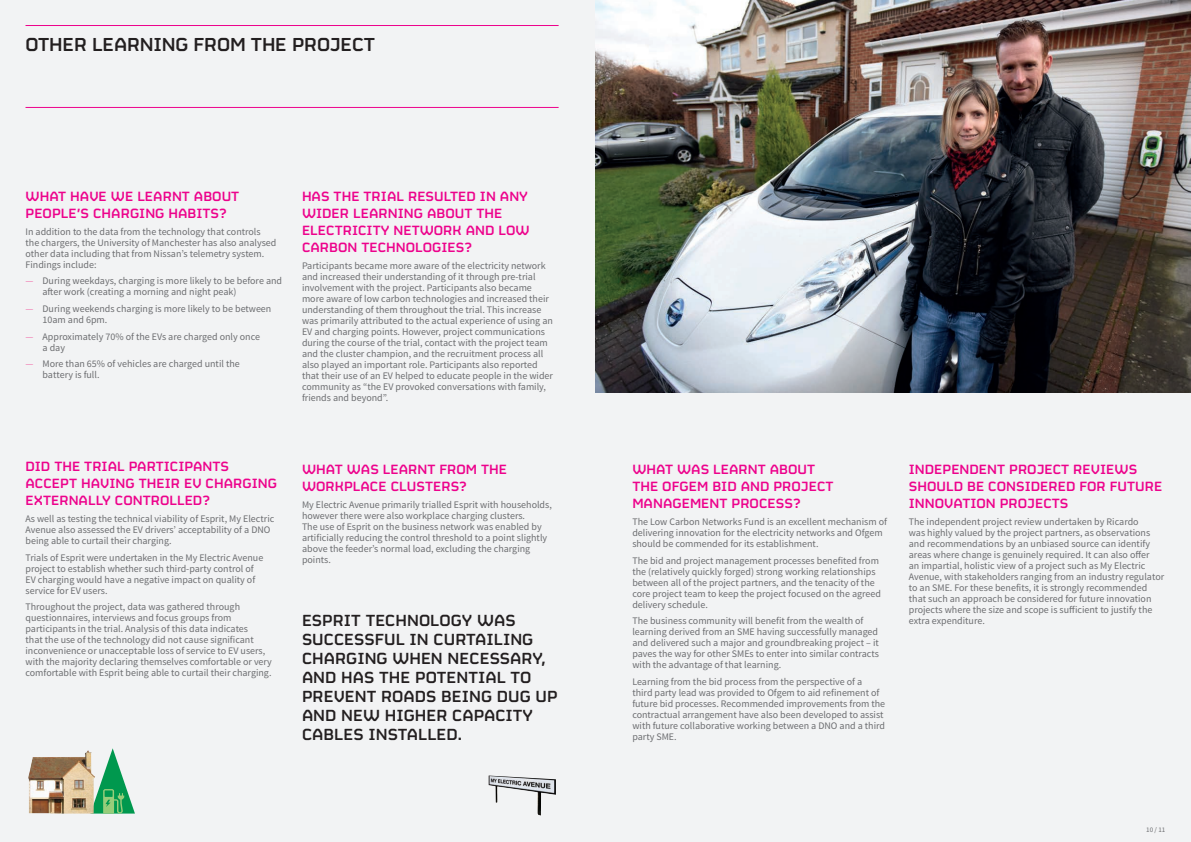
<style>
.page{position:relative;width:1191px;height:842px;background:#f2f3f4}
.page>*{position:absolute;margin:0;border:0;box-sizing:border-box;transform-origin:0 0}
.heading_larger{font:500 21px "FS Sinclair";letter-spacing:-.01em;color:#231f20}
.Intro_12pt{font:500 18px/19px "FS Sinclair";color:#231f20}
.subheads_larger{font:500 15px/17px "FS Sinclair";color:#ed028c}
.Body_Copy_10_11pt{font:10px/11px "Source Sans Pro";color:#6c6d70}
.Body_Copy_10_11pt-2{font:7px "Source Sans Pro";color:#6c6d70}
.s1{color:#f171ab}
</style>
<div class="page">
<img style="left:595px;top:0;width:596px;height:392px">
<hr style="left:26px;top:107px;width:532px;height:1px;background:#ed028c">
<hr style="left:26px;top:25px;width:532px;height:1px;background:#ed028c">
<svg style="left:95px;top:748px;width:40px;height:65px"></svg>
<img style="left:28px;top:751px;width:67px;height:62px">
<img style="left:488px;top:775px;width:68px;height:40px">
<p class="heading_larger" style="left:26px;top:28px;width:351px">OTHER LEARNING FROM THE PROJECT</p>
<p class="subheads_larger" style="left:26px;top:186px;width:215px">WHAT HAVE WE LEARNT ABOUT<br>PEOPLE’S CHARGING HABITS?</p>
<p class="Body_Copy_10_11pt" style="left:26px;top:226px;width:252px">In addition to the data from the technology that controls the chargers, the University of Manchester has also analysed other data including that from Nissan’s telemetry system.<br>Findings include:</p>
<p class="Body_Copy_10_11pt" style="left:43px;top:276px;width:241px;text-indent:-17px"><span class="s1">—</span> During weekdays, charging is more likely to be before and after work (creating a morning and night peak)</p>
<p class="Body_Copy_10_11pt" style="left:43px;top:303px;width:230px;text-indent:-17px"><span class="s1">—</span> During weekends charging is more likely to be between<br>10am and 6pm.</p>
<p class="Body_Copy_10_11pt" style="left:43px;top:331px;width:219px;text-indent:-17px"><span class="s1">—</span> Approximately 70% of the EVs are charged only once a day</p>
<p class="Body_Copy_10_11pt" style="left:43px;top:359px;width:199px;text-indent:-17px"><span class="s1">—</span> More than 65% of vehicles are charged until the battery is full.</p>
<p class="subheads_larger" style="left:302px;top:186px;width:229px">HAS THE TRIAL RESULTED IN ANY<br>WIDER LEARNING ABOUT THE<br>ELECTRICITY NETWORK AND LOW<br>CARBON TECHNOLOGIES?</p>
<p class="Body_Copy_10_11pt" style="left:302px;top:260px;width:252px">Participants became more aware of the electricity network and increased their understanding of it through pre-trial involvement with the project. Participants also became more aware of low carbon technologies and increased their understanding of them throughout the trial. This increase was primarily attributed to the actual experience of using an EV and charging points. However, project communications during the course of the trial, contact with the project team and the cluster champion, and the recruitment process all also played an important role. Participants also reported that their use of an EV helped to educate people in the wider community as “the EV provoked conversations with family, friends and beyond”.</p>
<p class="subheads_larger" style="left:26px;top:456px;width:253px">DID THE TRIAL PARTICIPANTS<br>ACCEPT HAVING THEIR EV CHARGING<br>EXTERNALLY CONTROLLED?</p>
<p class="Body_Copy_10_11pt" style="left:26px;top:513px;width:250px">As well as testing the technical viability of Esprit, My Electric<br>Avenue also assessed the EV drivers’ acceptability of a DNO being able to curtail their charging.</p>
<p class="Body_Copy_10_11pt" style="left:26px;top:552px;width:239px">Trials of Esprit were undertaken in the My Electric Avenue project to establish whether such third-party control of EV charging would have a negative impact on quality of service for EV users.</p>
<p class="Body_Copy_10_11pt" style="left:26px;top:602px;width:248px">Throughout the project, data was gathered through questionnaires, interviews and focus groups from participants in the trial. Analysis of this data indicates<br>that the use of the technology did not cause significant inconvenience or unacceptable loss of service to EV users, with the majority declaring themselves comfortable or very comfortable with Esprit being able to curtail their charging.</p>
<p class="subheads_larger" style="left:302px;top:459px;width:207px">WHAT WAS LEARNT FROM THE<br>WORKPLACE CLUSTERS?</p>
<p class="Body_Copy_10_11pt" style="left:302px;top:499px;width:251px">My Electric Avenue primarily trialled Esprit with households, however there were also workplace charging clusters.<br>The use of Esprit on the business network was enabled by artificially reducing the control threshold to a point slightly above the feeder’s normal load, excluding the charging points.</p>
<p class="Intro_12pt" style="left:302px;top:609px;width:257px">ESPRIT TECHNOLOGY WAS<br>SUCCESSFUL IN CURTAILING<br>CHARGING WHEN NECESSARY,<br>AND HAS THE POTENTIAL TO<br>PREVENT ROADS BEING DUG UP<br>AND NEW HIGHER CAPACITY<br>CABLES INSTALLED.</p>
<p class="subheads_larger" style="left:632px;top:459px;width:203px">WHAT WAS LEARNT ABOUT<br>THE OFGEM BID AND PROJECT<br>MANAGEMENT PROCESS?</p>
<p class="Body_Copy_10_11pt" style="left:632px;top:516px;width:256px">The Low Carbon Networks Fund is an excellent mechanism of delivering innovation for the electricity networks and Ofgem should be commended for its establishment.</p>
<p class="Body_Copy_10_11pt" style="left:632px;top:555px;width:250px">The bid and project management processes benefited from the (relatively quickly forged) strong working relationships between all of the project partners, and the tenacity of the core project team to keep the project focused on the agreed delivery schedule.</p>
<p class="Body_Copy_10_11pt" style="left:632px;top:616px;width:248px">The business community will benefit from the wealth of learning derived from an SME having successfully managed and delivered such a major and groundbreaking project – it paves the way for other SMEs to enter into similar contracts with the advantage of that learning.</p>
<p class="Body_Copy_10_11pt" style="left:632px;top:676px;width:254px">Learning from the bid process from the perspective of a<br>third party lead was provided to Ofgem to aid refinement of future bid processes. Recommended improvements from the contractual arrangement have also been developed to assist with future collaborative working between a DNO and a third party SME.</p>
<p class="subheads_larger" style="left:909px;top:459px;width:255px">INDEPENDENT PROJECT REVIEWS<br>SHOULD BE CONSIDERED FOR FUTURE<br>INNOVATION PROJECTS</p>
<p class="Body_Copy_10_11pt" style="left:909px;top:516px;width:257px">The independent project review undertaken by Ricardo<br>was highly valued by the project partners, as observations and recommendations by an unbiased source can identify areas where change is genuinely required. It can also offer<br>an impartial, holistic view of a project such as My Electric Avenue, with stakeholders ranging from an industry regulator to an SME. For these benefits, it is strongly recommended that such an approach be considered for future innovation projects where the size and scope is sufficient to justify the extra expenditure.</p>
<p class="Body_Copy_10_11pt-2" style="left:1146px;top:825px;width:21px">10 / 11</p>
</div>
